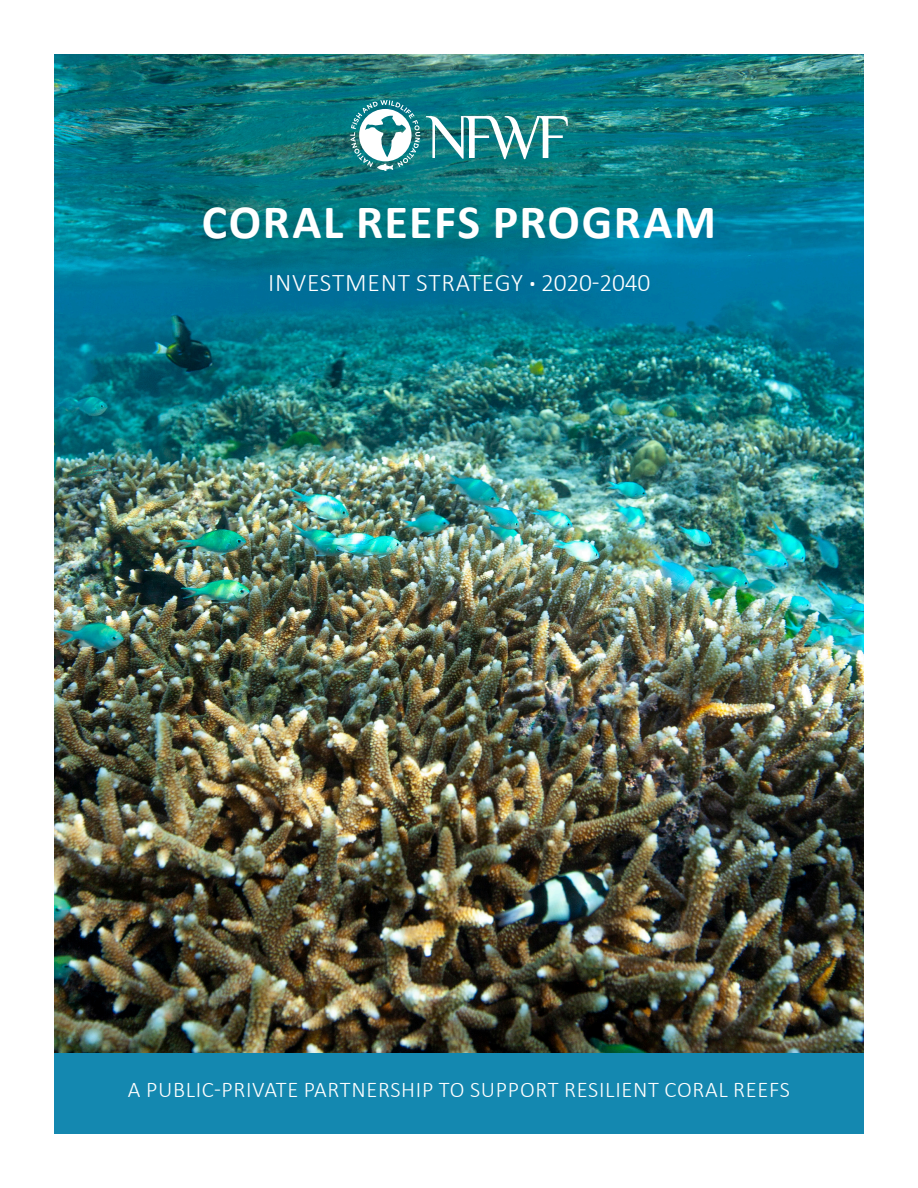
<style>
.page{position:relative;width:918px;height:1188px;background:#fff}
.page>*{position:absolute;margin:0;border:0;box-sizing:border-box;transform-origin:0 0}
.Cover_-_Headline_1{font:700 48px "Calibri";letter-spacing:.03em;color:#fff}
.t1{font:300 25.5px "Calibri";letter-spacing:.025em;color:#fff}
.t2{font:300 22.5px "Calibri";letter-spacing:.03em;color:#fff}
</style>
<div class="page">
<img style="left:54px;top:54px;width:810px;height:999px">
<div style="left:54px;top:1053px;width:810px;height:81px;background:#1488b0"></div>
<svg style="left:426px;top:116px;width:142px;height:43px"></svg>
<svg style="left:350px;top:100px;width:70px;height:71px"></svg>
<p class="Cover_-_Headline_1" style="left:202px;top:188px;width:516px">CORAL REEFS PROGRAM</p>
<p class="t1" style="left:268px;top:266px;width:384px">INVESTMENT STRATEGY <sup>.</sup> 2020-2040</p>
<p class="t2" style="left:128px;top:1075px;width:664px">A PUBLIC-PRIVATE PARTNERSHIP TO SUPPORT RESILIENT CORAL REEFS</p>
</div>
